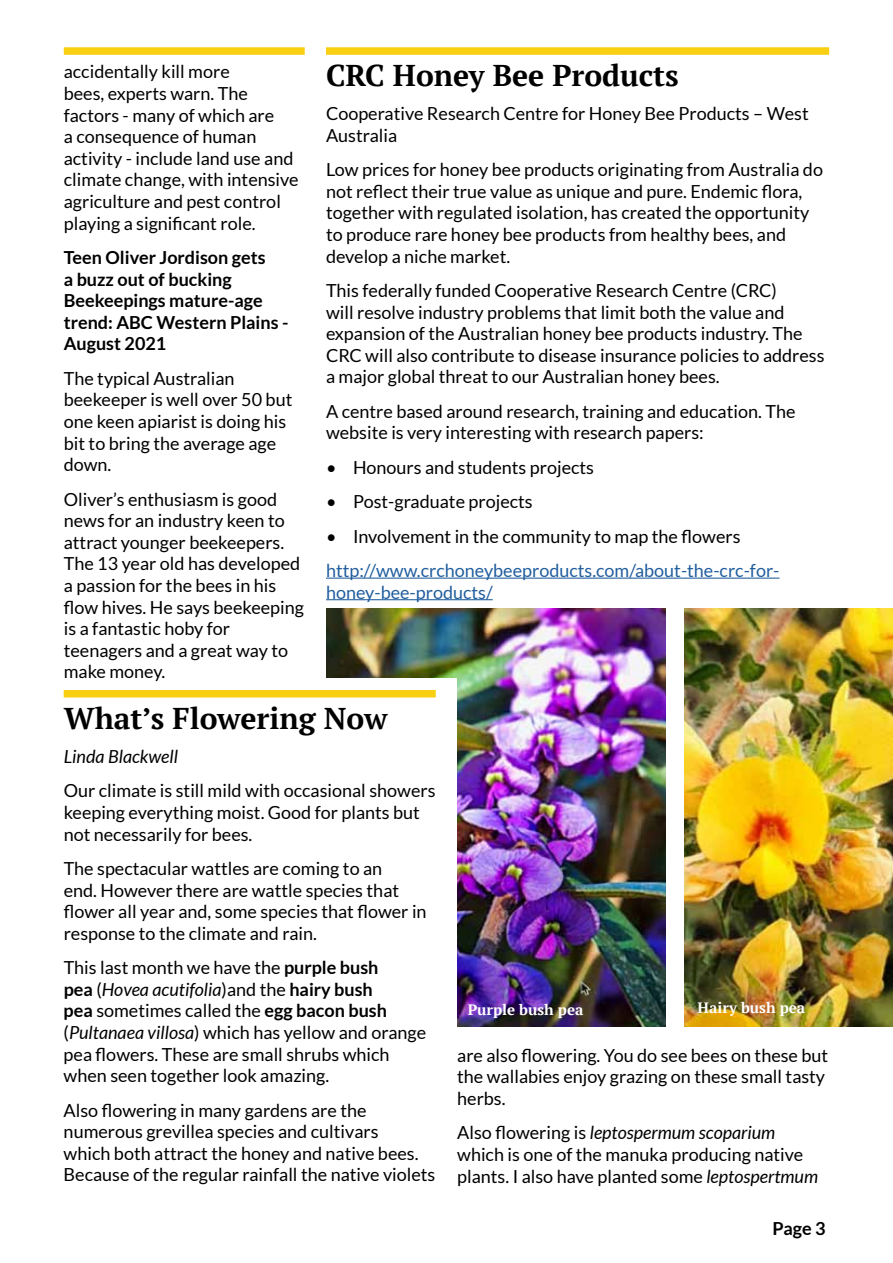
<style>
.page{position:relative;width:893px;height:1263px;background:#fff}
.page>*{position:absolute;margin:0;border:0;box-sizing:border-box;transform-origin:0 0}
.t1{font:700 30px "PT Serif";color:#000}
.t2{font:18px/21.6px "Lato";color:#000}
.t3{font:700 18px/21.6px "Lato";color:#000}
.t4{font:18px/21.6px "Lato";color:#215e9e}
.t5{font:italic 18px "Lato";color:#000}
.t6{font:700 15px "PT Serif";color:#fff}
.s1{font-weight:700}
.s2{font-style:italic}
</style>
<div class="page">
<img style="left:326px;top:608px;width:339px;height:419px">
<div style="left:305px;top:678px;width:152px;height:369px;background:#fff"></div>
<div style="left:64px;top:47px;width:241px;height:8px;background:#f8cf11"></div>
<div style="left:326px;top:47px;width:503px;height:8px;background:#f8cf11"></div>
<hr style="left:326px;top:578px;width:453px;height:1px;background:#215e9e">
<hr style="left:326px;top:599px;width:167px;height:1px;background:#215e9e">
<div style="left:64px;top:690px;width:372px;height:7px;background:#f8cf11"></div>
<img style="left:685px;top:608px;width:208px;height:419px">
<p class="t2" style="left:64px;top:61px;width:236px">accidentally kill more<br>bees, experts warn. The factors - many of which are<br>a consequence of human activity - include land use and climate change, with intensive agriculture and pest control playing a significant role.</p>
<p class="t3" style="left:64px;top:246px;width:226px">Teen Oliver Jordison gets<br>a buzz out of bucking<br>Beekeepings mature-age trend: ABC Western Plains -<br>August 2021</p>
<p class="t2" style="left:64px;top:367px;width:230px">The typical Australian beekeeper is well over 50 but one keen apiarist is doing his bit to bring the average age down.</p>
<p class="t2" style="left:64px;top:488px;width:242px">Oliver’s enthusiasm is good news for an industry keen to attract younger beekeepers.<br>The 13 year old has developed a passion for the bees in his flow hives. He says beekeeping is a fantastic hoby for teenagers and a great way to make money.</p>
<h1 class="t1" style="left:326px;top:55px;width:354px">CRC Honey Bee Products</h1>
<p class="t2" style="left:326px;top:103px;width:484px">Cooperative Research Centre for Honey Bee Products – West<br>Australia</p>
<p class="t2" style="left:326px;top:159px;width:498px">Low prices for honey bee products originating from Australia do not reflect their true value as unique and pure. Endemic flora, together with regulated isolation, has created the opportunity to produce rare honey bee products from healthy bees, and develop a niche market.</p>
<p class="t2" style="left:326px;top:280px;width:500px">This federally funded Cooperative Research Centre (CRC)<br>will resolve industry problems that limit both the value and expansion of the Australian honey bee products industry. The CRC will also contribute to disease insurance policies to address a major global threat to our Australian honey bees.</p>
<p class="t2" style="left:326px;top:400px;width:471px">A centre based around research, training and education. The website is very interesting with research papers:</p>
<p class="t2" style="left:326px;top:456px;width:270px">• Honours and students projects</p>
<p class="t2" style="left:326px;top:491px;width:208px">• Post-graduate projects</p>
<p class="t2" style="left:326px;top:525px;width:416px">• Involvement in the community to map the flowers</p>
<p class="t4" style="left:326px;top:559px;width:455px">http://www.crchoneybeeproducts.com/about-the-crc-for&shy;honey-bee-products/</p>
<h1 class="t1" style="left:64px;top:698px;width:325px">What’s Flowering Now</h1>
<p class="t5" style="left:64px;top:746px;width:116px">Linda Blackwell</p>
<p class="t2" style="left:64px;top:780px;width:373px">Our climate is still mild with occasional showers keeping everything moist. Good for plants but not necessarily for bees.</p>
<p class="t2" style="left:64px;top:857px;width:364px">The spectacular wattles are coming to an<br>end. However there are wattle species that flower all year and, some species that flower in response to the climate and rain.</p>
<p class="t2" style="left:64px;top:957px;width:364px">This last month we have the <span class="s1">purple bush<br>pea</span> (<span class="s2">Hovea acutifolia</span>)and the <span class="s1">hairy bush<br>pea</span> sometimes called the <span class="s1">egg bacon bush </span>(<span class="s2">Pultanaea villosa</span>) which has yellow and orange pea flowers. These are small shrubs which when seen together look amazing.</p>
<p class="t2" style="left:64px;top:1099px;width:373px">Also flowering in many gardens are the numerous grevillea species and cultivars<br>which both attract the honey and native bees.<br>Because of the regular rainfall the native violets</p>
<p class="t6" style="left:468px;top:999px;width:117px">Purple bush pea</p>
<p class="t6" style="left:698px;top:998px;width:109px">Hairy bush pea</p>
<p class="t2" style="left:457px;top:1044px;width:373px">are also flowering. You do see bees on these but the wallabies enjoy grazing on these small tasty herbs.</p>
<p class="t2" style="left:457px;top:1122px;width:362px">Also flowering is <span class="s2">leptospermum scoparium </span>which is one of the manuka producing native plants. I also have planted some <span class="s2">leptospertmum</span></p>
<p class="t3" style="left:773px;top:1217px;width:55px">Page 3</p>
</div>
